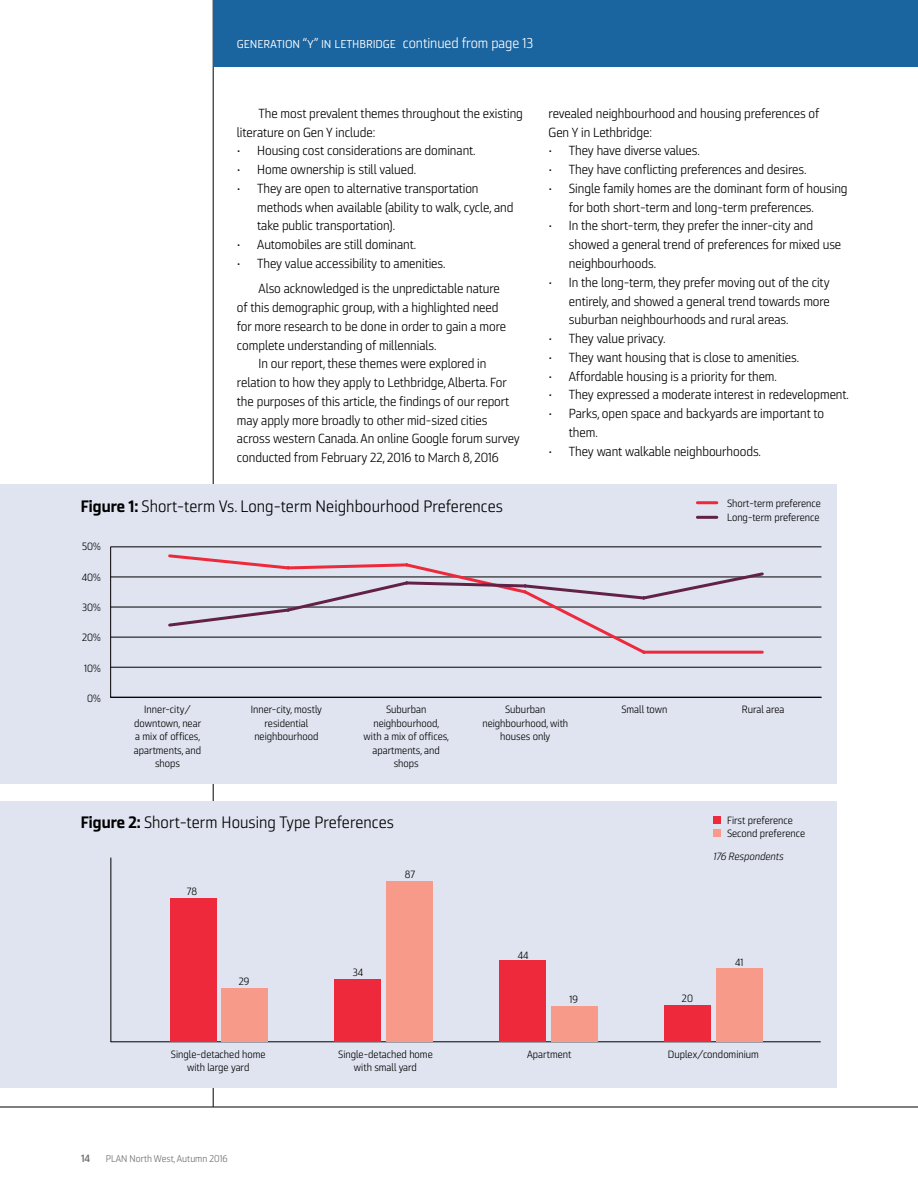
<style>
.page{position:relative;width:918px;height:1188px;background:#fff}
.page>*{position:absolute;margin:0;border:0;box-sizing:border-box;transform-origin:0 0}
.t1{font:16.5px "Ranelte Nor Boo";letter-spacing:.005em;color:#000}
.t2{font:14.25px "Ranelte Nor Boo";letter-spacing:-.005em;color:#fff}
.t3{font:13.2px/18.8px "Ranelte Nor Boo";letter-spacing:-.005em;color:#000}
.t4{font:10.5px/13.5px "Ranelte Nor Boo";color:#000;text-align:center}
.t5{font:10.5px "Ranelte Nor Boo It";color:#000}
.t6{font:10.5px "Ranelte Nor Dem";color:#6d6e71}
.t7{font:9.75px "Ranelte Nor Boo";color:#6d6e71}
.s1{font-family:"Ranelte Nor Bol"}
</style>
<div class="page">
<hr style="left:213px;top:0;width:1px;height:1107px;background:#000">
<hr style="left:0;top:1107px;width:918px;height:1px;background:#000">
<div style="left:213px;top:0;width:705px;height:66px;background:#1a64a0"></div>
<div style="left:0;top:484px;width:837px;height:300px;background:#dfe4f0"></div>
<hr style="left:110px;top:547px;width:1px;height:150px;background:#000">
<hr style="left:110px;top:697px;width:711px;height:1px;background:#000">
<hr style="left:110px;top:667px;width:711px;height:1px;background:#000">
<hr style="left:110px;top:637px;width:711px;height:1px;background:#000">
<hr style="left:110px;top:607px;width:711px;height:1px;background:#000">
<hr style="left:110px;top:577px;width:711px;height:1px;background:#000">
<hr style="left:110px;top:547px;width:711px;height:1px;background:#000">
<svg style="left:166px;top:554px;width:599px;height:100px"></svg>
<svg style="left:166px;top:570px;width:600px;height:58px"></svg>
<hr style="left:697px;top:501px;width:20px;height:3px;background:#ee293b">
<hr style="left:697px;top:516px;width:20px;height:3px;background:#622247">
<div style="left:0;top:801px;width:837px;height:286px;background:#dfe4f0"></div>
<div style="left:713px;top:816px;width:8px;height:8px;background:#ee293b"></div>
<div style="left:713px;top:830px;width:8px;height:7px;background:#f79a89"></div>
<hr style="left:110px;top:1041px;width:711px;height:1px;background:#000">
<hr style="left:110px;top:858px;width:1px;height:184px;background:#000">
<div style="left:716px;top:968px;width:47px;height:74px;background:#f79a89"></div>
<div style="left:664px;top:1005px;width:47px;height:37px;background:#ee293b"></div>
<div style="left:551px;top:1007px;width:47px;height:35px;background:#f79a89"></div>
<div style="left:500px;top:961px;width:46px;height:81px;background:#ee293b"></div>
<div style="left:386px;top:881px;width:47px;height:161px;background:#f79a89"></div>
<div style="left:335px;top:979px;width:46px;height:63px;background:#ee293b"></div>
<div style="left:221px;top:988px;width:47px;height:54px;background:#f79a89"></div>
<div style="left:170px;top:898px;width:46px;height:144px;background:#ee293b"></div>
<p class="t2" style="left:237px;top:34px;width:298px">generation “y” in lethbridge continued from page 13</p>
<p class="t3" style="left:237px;top:104px;width:288px;text-indent:22px">The most prevalent themes throughout the existing literature on Gen Y include:</p>
<p class="t3" style="left:237px;top:142px;width:240px">• Housing cost considerations are dominant.</p>
<p class="t3" style="left:237px;top:160px;width:181px">• Home ownership is still valued.</p>
<p class="t3" style="left:257px;top:179px;width:258px;text-indent:-20px">• They are open to alternative transportation methods when available (ability to walk, cycle, and take public transportation).</p>
<p class="t3" style="left:237px;top:235px;width:181px">• Automobiles are still dominant.</p>
<p class="t3" style="left:259px;top:251px;width:243px;line-height:25.5px;text-indent:-22px">• They value accessibility to amenities.<br>Also acknowledged is the unpredictable nature</p>
<p class="t3" style="left:237px;top:298px;width:271px">of this demographic group, with a highlighted need for more research to be done in order to gain a more complete understanding of millennials.</p>
<p class="t3" style="left:237px;top:355px;width:284px;text-indent:22px">In our report, these themes were explored in relation to how they apply to Lethbridge, Alberta. For the purposes of this article, the findings of our report may apply more broadly to other mid-sized cities across western Canada. An online Google forum survey conducted from February 22, 2016 to March 8, 2016</p>
<p class="t1" style="left:81px;top:496px;width:424px"><span class="s1">Figure 1:</span> Short-term Vs. Long-term Neighbourhood Preferences</p>
<p class="t4" style="left:82px;top:540px;width:20px">50%</p>
<p class="t4" style="left:82px;top:570px;width:20px">40%</p>
<p class="t4" style="left:82px;top:601px;width:20px">30%</p>
<p class="t4" style="left:82px;top:631px;width:20px">20%</p>
<p class="t4" style="left:84px;top:661px;width:18px">10%</p>
<p class="t4" style="left:87px;top:692px;width:15px">0%</p>
<p class="t3" style="left:549px;top:104px;width:272px">revealed neighbourhood and housing preferences of<br>Gen Y in Lethbridge:</p>
<p class="t3" style="left:549px;top:142px;width:153px">• They have diverse values.</p>
<p class="t3" style="left:549px;top:160px;width:259px">• They have conflicting preferences and desires.</p>
<p class="t3" style="left:569px;top:179px;width:280px;text-indent:-20px">• Single family homes are the dominant form of housing for both short-term and long-term preferences.</p>
<p class="t3" style="left:569px;top:217px;width:274px;text-indent:-20px">• In the short-term, they prefer the inner-city and showed a general trend of preferences for mixed use neighbourhoods.</p>
<p class="t3" style="left:569px;top:273px;width:263px;text-align:justify;text-indent:-20px">• In the long-term, they prefer moving out of the city entirely, and showed a general trend towards more suburban neighbourhoods and rural areas.</p>
<p class="t3" style="left:549px;top:329px;width:118px">• They value privacy.</p>
<p class="t3" style="left:549px;top:348px;width:252px">• They want housing that is close to amenities.</p>
<p class="t3" style="left:549px;top:367px;width:230px">• Affordable housing is a priority for them.</p>
<p class="t3" style="left:549px;top:385px;width:302px">• They expressed a moderate interest in redevelopment.</p>
<p class="t3" style="left:569px;top:404px;width:257px;text-indent:-20px">• Parks, open space and backyards are important to them.</p>
<p class="t3" style="left:549px;top:442px;width:214px">• They want walkable neighbourhoods.</p>
<p class="t4" style="left:727px;top:497px;width:95px;text-align:left">Short-term preference<br>Long-term preference</p>
<p class="t4" style="left:134px;top:703px;width:69px">Inner-city/ downtown, near a mix of offices, apartments, and shops</p>
<p class="t4" style="left:251px;top:703px;width:73px">Inner-city, mostly residential neighbourhood</p>
<p class="t4" style="left:364px;top:703px;width:87px">Suburban neighbourhood, with a mix of offices, apartments, and shops</p>
<p class="t4" style="left:482px;top:703px;width:87px">Suburban neighbourhood, with houses only</p>
<p class="t4" style="left:621px;top:702px;width:48px">Small town</p>
<p class="t4" style="left:742px;top:703px;width:44px">Rural area</p>
<p class="t1" style="left:81px;top:813px;width:315px"><span class="s1">Figure 2:</span> Short-term Housing Type Preferences</p>
<p class="t4" style="left:727px;top:814px;width:80px;text-align:left">First preference<br>Second preference</p>
<p class="t4" style="left:187px;top:885px;width:12px">78</p>
<p class="t4" style="left:239px;top:975px;width:12px">29</p>
<p class="t4" style="left:353px;top:966px;width:12px">34</p>
<p class="t4" style="left:405px;top:868px;width:12px">87</p>
<p class="t4" style="left:518px;top:948px;width:12px">44</p>
<p class="t4" style="left:569px;top:993px;width:10px">19</p>
<p class="t5" style="left:713px;top:850px;width:72px">176 Respondents</p>
<p class="t4" style="left:682px;top:992px;width:13px">20</p>
<p class="t4" style="left:735px;top:955px;width:10px">41</p>
<p class="t4" style="left:171px;top:1048px;width:96px">Single-detached home with large yard</p>
<p class="t4" style="left:338px;top:1048px;width:96px">Single-detached home with small yard</p>
<p class="t4" style="left:527px;top:1048px;width:46px">Apartment</p>
<p class="t4" style="left:668px;top:1048px;width:93px">Duplex/condominium</p>
<p class="t6" style="left:81px;top:1152px;width:11px">14</p>
<p class="t7" style="left:106px;top:1153px;width:123px">PLAN North West, Autumn 2016</p>
</div>
